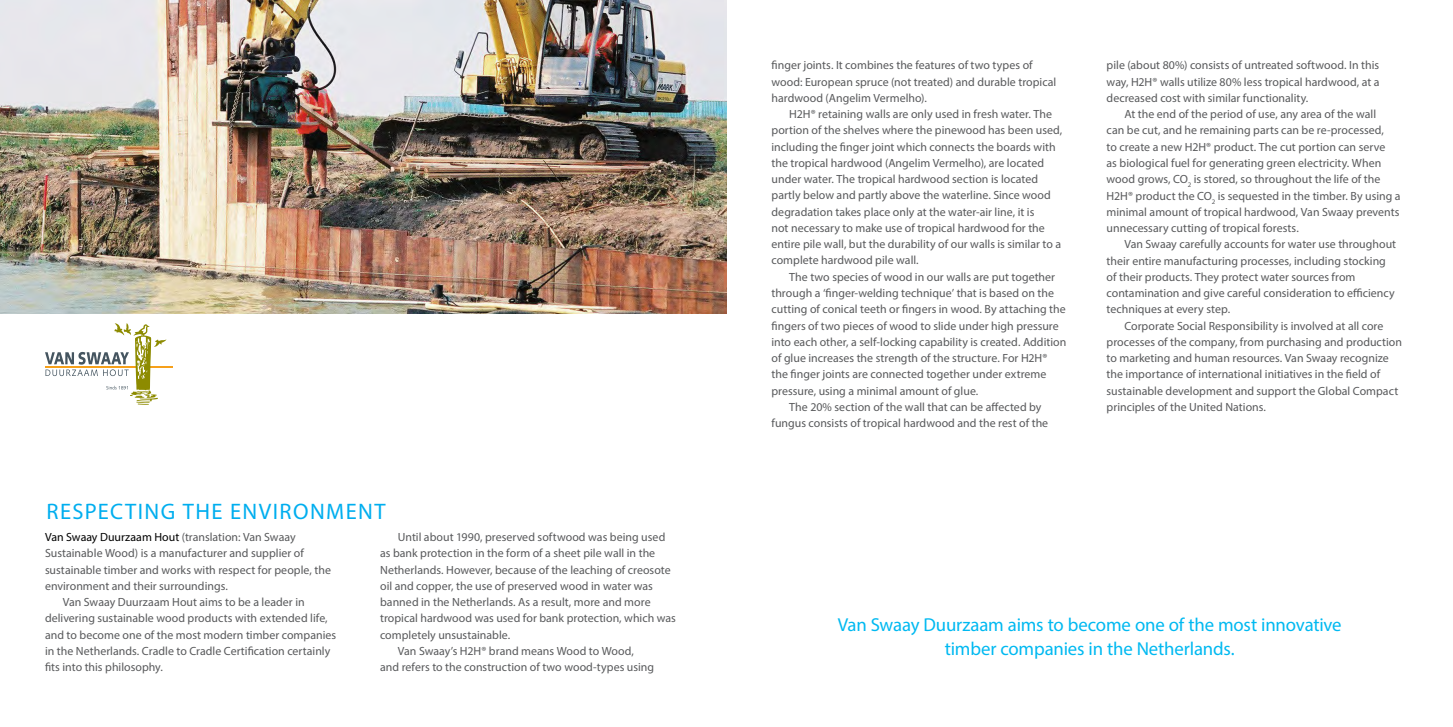
<style>
.page{position:relative;width:1453px;height:727px;background:#fff}
.page>*{position:absolute;margin:0;border:0;box-sizing:border-box;transform-origin:0 0}
.Headline{font:22.5px "Myriad Pro";letter-spacing:.065em;color:#00aeef}
.t1{font:18.75px/23.8px "Myriad Pro";letter-spacing:-.01em;color:#00b9f1;text-align:center}
.Paragraph_Main{font:11.88px/16.2px "Myriad Pro";color:#58595b}
.Paragraph_1st{font:11.88px/16.2px "Myriad Pro";color:#58595b}
.s1{color:#000}
</style>
<div class="page">
<img style="left:0;top:0;width:726px;height:313px">
<svg style="left:45px;top:323px;width:128px;height:81px"></svg>
<p class="Headline" style="left:46px;top:497px;width:341px">RESPECTING THE ENVIRONMENT</p>
<p class="Paragraph_1st" style="left:45px;top:528px;width:287px"><span class="s1">Van Swaay Duurzaam Hout</span> (translation: Van Swaay Sustainable Wood) is a manufacturer and supplier of sustainable timber and works with respect for people, the environment and their surroundings.</p>
<p class="Paragraph_Main" style="left:45px;top:593px;width:293px;text-indent:18px">Van Swaay Duurzaam Hout aims to be a leader in delivering sustainable wood products with extended life, and to become one of the most modern timber companies in the Netherlands. Cradle to Cradle Certification certainly fits into this philosophy.</p>
<p class="Paragraph_Main" style="left:380px;top:528px;width:297px;text-indent:18px">Until about 1990, preserved softwood was being used as bank protection in the form of a sheet pile wall in the Netherlands. However, because of the leaching of creosote oil and copper, the use of preserved wood in water was banned in the Netherlands. As a result, more and more tropical hardwood was used for bank protection, which was completely unsustainable.</p>
<p class="Paragraph_Main" style="left:380px;top:642px;width:276px;text-align:center">Van Swaay’s H2H® brand means Wood to Wood,<br>and refers to the construction of two wood-types using</p>
<p class="Paragraph_Main" style="left:771px;top:57px;width:286px">finger joints. It combines the features of two types of wood: European spruce (not treated) and durable tropical hardwood (Angelim Vermelho).</p>
<p class="Paragraph_Main" style="left:771px;top:106px;width:292px;text-indent:18px">H2H® retaining walls are only used in fresh water. The portion of the shelves where the pinewood has been used, including the finger joint which connects the boards with the tropical hardwood (Angelim Vermelho), are located under water. The tropical hardwood section is located partly below and partly above the waterline. Since wood degradation takes place only at the water-air line, it is<br>not necessary to make use of tropical hardwood for the entire pile wall, but the durability of our walls is similar to a complete hardwood pile wall.</p>
<p class="Paragraph_Main" style="left:771px;top:268px;width:296px;text-indent:18px">The two species of wood in our walls are put together through a ‘finger-welding technique’ that is based on the cutting of conical teeth or fingers in wood. By attaching the fingers of two pieces of wood to slide under high pressure into each other, a self-locking capability is created. Addition of glue increases the strength of the structure. For H2H® the finger joints are connected together under extreme pressure, using a minimal amount of glue.</p>
<p class="Paragraph_Main" style="left:771px;top:398px;width:278px;text-indent:18px">The 20% section of the wall that can be affected by fungus consists of tropical hardwood and the rest of the</p>
<p class="Paragraph_Main" style="left:1106px;top:57px;width:274px;text-align:justify">pile (about 80%) consists of untreated softwood. In this way, H2H® walls utilize 80% less tropical hardwood, at a decreased cost with similar functionality.</p>
<p class="Paragraph_Main" style="left:1106px;top:106px;width:295px;text-indent:18px">At the end of the period of use, any area of the wall<br>can be cut, and he remaining parts can be re-processed,<br>to create a new H2H® product. The cut portion can serve<br>as biological fuel for generating green electricity. When wood grows, CO<sub>2</sub> is stored, so throughout the life of the H2H® product the CO<sub>2</sub> is sequested in the timber. By using a minimal amount of tropical hardwood, Van Swaay prevents unnecessary cutting of tropical forests.</p>
<p class="Paragraph_Main" style="left:1106px;top:236px;width:291px;text-indent:18px">Van Swaay carefully accounts for water use throughout their entire manufacturing processes, including stocking of their products. They protect water sources from contamination and give careful consideration to efficiency techniques at every step.</p>
<p class="Paragraph_Main" style="left:1106px;top:317px;width:297px;text-indent:18px">Corporate Social Responsibility is involved at all core processes of the company, from purchasing and production to marketing and human resources. Van Swaay recognize the importance of international initiatives in the field of sustainable development and support the Global Compact principles of the United Nations.</p>
<p class="t1" style="left:838px;top:612px;width:505px">Van Swaay Duurzaam aims to become one of the most innovative timber companies in the Netherlands.</p>
</div>
